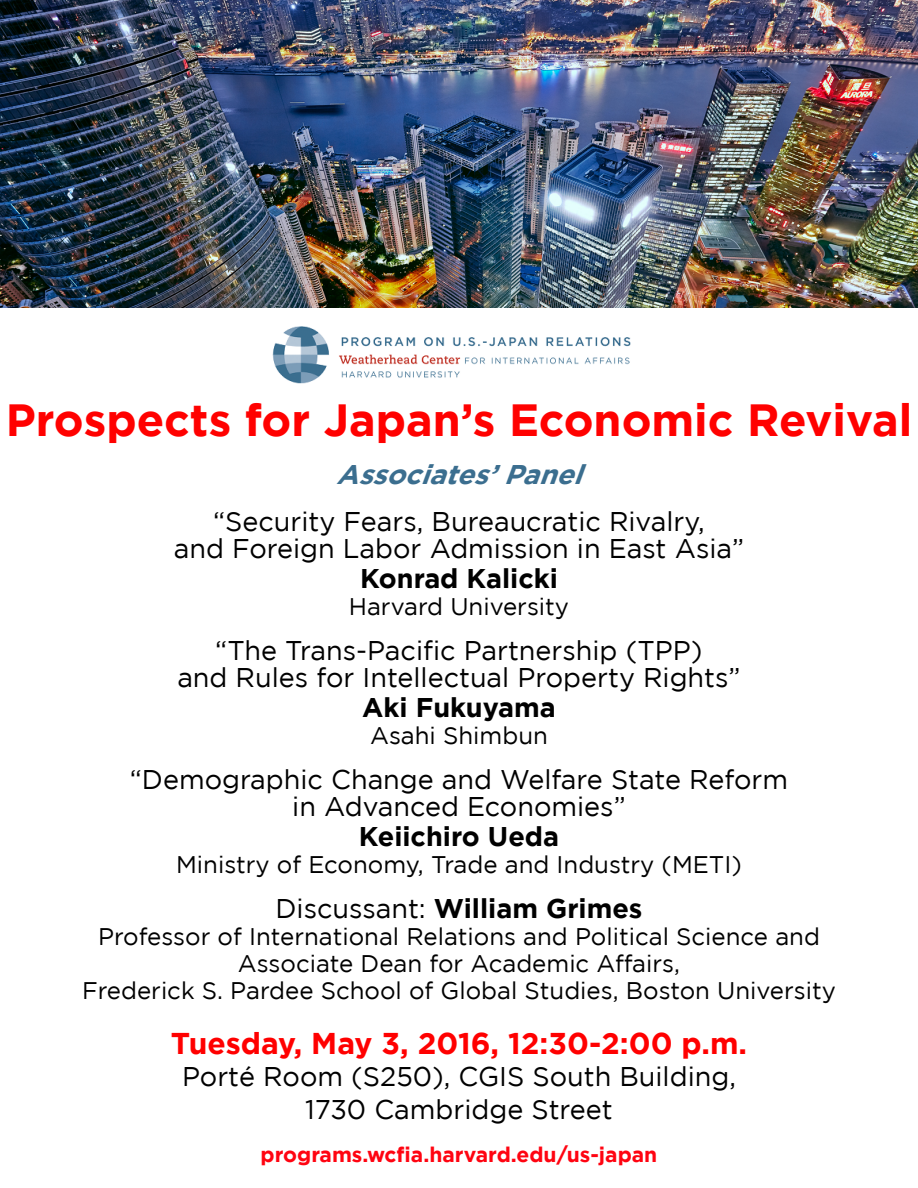
<style>
.page{position:relative;width:918px;height:1188px;background:#fff}
.page>*{position:absolute;margin:0;border:0;box-sizing:border-box;transform-origin:0 0}
.t1{font:700 45px "Gotham";color:#ff0100}
.t2{font:700 30px "Gotham";color:#f00}
.t3{font:27px/27px "Gotham";color:#000;text-align:center}
.t4{font:700 27px "Gotham";color:#000}
.t5{font:italic 700 27px "Gotham";color:#3b6e8f}
.t6{font:24px/27px "Gotham";color:#000;text-align:center}
.t7{font:700 21px "Gotham";color:#ff0411}
.s1{font-weight:400}
</style>
<div class="page">
<img style="left:272px;top:326px;width:359px;height:58px">
<img style="left:0;top:0;width:918px;height:307px">
<h1 class="t1" style="left:6px;top:394px;width:908px">Prospects for Japan’s Economic Revival</h1>
<p class="t5" style="left:336px;top:459px;width:258px">Associates’Panel</p>
<p class="t3" style="left:174px;top:508px;width:572px">“Security Fears, Bureaucratic Rivalry,<br>and Foreign Labor Admission in East Asia”</p>
<p class="t4" style="left:360px;top:563px;width:199px">Konrad Kalicki</p>
<p class="t6" style="left:349px;top:593px;width:222px">Harvard University</p>
<p class="t3" style="left:177px;top:637px;width:565px">“The Trans-Pacific Partnership (TPP)<br>and Rules for Intellectual Property Rights”</p>
<p class="t4" style="left:362px;top:692px;width:195px">Aki Fukuyama</p>
<p class="t6" style="left:370px;top:722px;width:179px">Asahi Shimbun</p>
<p class="t3" style="left:130px;top:766px;width:660px">“Demographic Change and Welfare State Reform in Advanced Economies”</p>
<p class="t4" style="left:359px;top:821px;width:202px">Keiichiro Ueda</p>
<p class="t6" style="left:176px;top:851px;width:567px">Ministry of Economy, Trade and Industry (METI)</p>
<p class="t4" style="left:275px;top:893px;width:369px"><span class="s1">Discussant:</span> William Grimes</p>
<p class="t6" style="left:82px;top:923px;width:755px">Professor of International Relations and Political Science and<br>Associate Dean for Academic Affairs,<br>Frederick S. Pardee School of Global Studies, Boston University</p>
<p class="t2" style="left:171px;top:1026px;width:578px">Tuesday, May 3, 2016, 12:30-2:00 p.m.</p>
<p class="t3" style="left:182px;top:1060px;width:555px;line-height:32.4px">Porté Room (S250), CGIS South Building,<br>1730 Cambridge Street</p>
<p class="t7" style="left:261px;top:1142px;width:398px">programs.wcfia.harvard.edu/us-japan</p>
</div>
